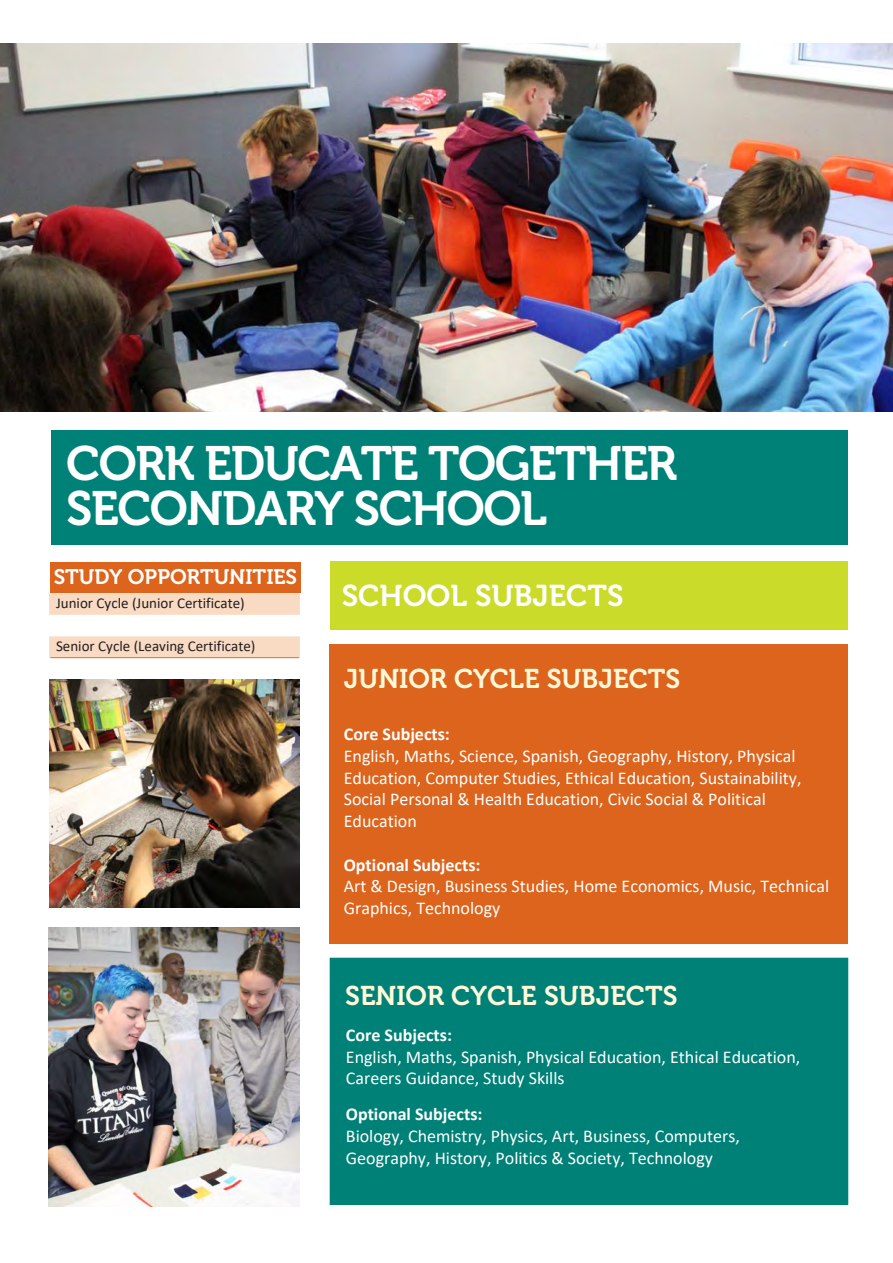
<style>
.page{position:relative;width:893px;height:1263px;background:#fff}
.page>*{position:absolute;margin:0;border:0;box-sizing:border-box;transform-origin:0 0}
.t1{font:48px/45px "Museo 700";letter-spacing:-.03em;color:#fff}
.t2{font:30px "Museo 700";color:#fff}
.t3{font:27px "Museo 700";color:#fff9da}
.t4{font:21px "Museo 700";color:#fff}
.t5{font:18px/21.6px "Calibri";color:#fff}
.t6{font:15px "Calibri";color:#231f20}
.s1{font-style:inherit}
.s2{font-weight:700}
</style>
<div class="page">
<div style="left:51px;top:429px;width:797px;height:115px;background:#008177"></div>
<div style="left:330px;top:958px;width:518px;height:247px;background:#008177"></div>
<div style="left:329px;top:644px;width:519px;height:299px;background:#dc641c"></div>
<div style="left:50px;top:562px;width:250px;height:31px;background:#dc641c"></div>
<svg style="left:50px;top:593px;width:250px;height:65px"></svg>
<div style="left:330px;top:561px;width:518px;height:69px;background:#cadb2a"></div>
<hr style="left:51px;top:657px;width:248px;height:1px;background:#dc641c">
<img style="left:48px;top:927px;width:251px;height:279px">
<img style="left:0;top:44px;width:893px;height:368px">
<img style="left:50px;top:679px;width:249px;height:228px">
<p class="t1" style="left:66px;top:442px;width:612px">CORK EDUCATE TOGETHER<br>SECONDARY SCHOOL</p>
<p class="t4" style="left:54px;top:565px;width:245px"><span class="s1">S</span>TUDY OPPORTUNITIES</p>
<p class="t6" style="left:56px;top:592px;width:190px">Junior Cycle (Junior Certificate)</p>
<p class="t6" style="left:56px;top:635px;width:201px">Senior Cycle (Leaving Certificate)</p>
<p class="t2" style="left:342px;top:579px;width:283px">SCHOOL SUBJECTS</p>
<p class="t3" style="left:344px;top:664px;width:338px">JUNIOR CYCLE SUBJECTS</p>
<p class="t5" style="left:344px;top:723px;width:459px"><span class="s2">Core Subjects:<br></span>English, Maths, Science, Spanish, Geography, History, Physical Education, Computer Studies, Ethical Education, Sustainability, Social Personal &amp; Health Education, Civic Social &amp; Political Education</p>
<p class="t5" style="left:344px;top:854px;width:487px"><span class="s2">Optional Subjects:<br></span>Art &amp; Design, Business Studies, Home Economics, Music, Technical<br>Graphics, Technology</p>
<p class="t3" style="left:345px;top:981px;width:334px">SENIOR CYCLE SUBJECTS</p>
<p class="t5" style="left:346px;top:1024px;width:456px"><span class="s2">Core Subjects:<br></span>English, Maths, Spanish, Physical Education, Ethical Education,<br>Careers Guidance, Study Skills</p>
<p class="t5" style="left:346px;top:1103px;width:396px"><span class="s2">Optional Subjects:<br></span>Biology, Chemistry, Physics, Art, Business, Computers,<br>Geography, History, Politics &amp; Society, Technology</p>
</div>
